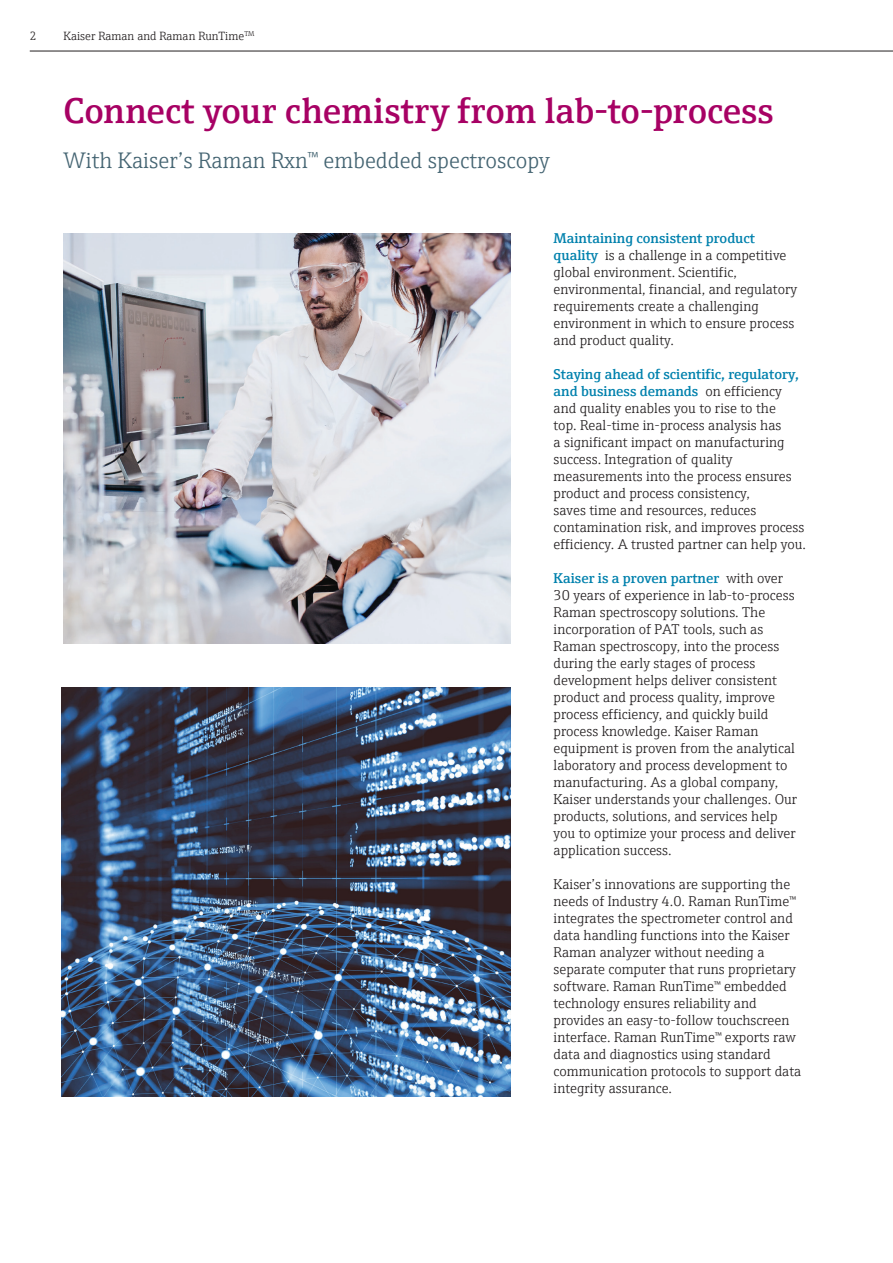
<style>
.page{position:relative;width:893px;height:1263px;background:#fff}
.page>*{position:absolute;margin:0;border:0;box-sizing:border-box;transform-origin:0 0}
.Inside_Headline{font:600 36px "E+H Serif";color:#a70164}
.Subheadline{font:300 22.5px "E+H Serif";color:#446472}
.Copy_Accent__Strg_Sh{font:300 14.25px/17px "E+H Serif";color:#231f20}
.Topline_Inside{font:300 12px "E+H Serif";color:#231f20}
.s1{font-weight:600;color:#0081ad}
</style>
<div class="page">
<hr style="left:30px;top:51px;width:863px;height:1px;background:#231f20">
<img style="left:64px;top:233px;width:446px;height:410px">
<img style="left:61px;top:688px;width:449px;height:408px">
<p class="Topline_Inside" style="left:30px;top:27px;width:8px">2</p>
<p class="Topline_Inside" style="left:64px;top:27px;width:193px">Kaiser Raman and Raman RunTime<sup>TM</sup></p>
<p class="Inside_Headline" style="left:64px;top:83px;width:712px">Connect your chemistry from lab-to-process</p>
<p class="Subheadline" style="left:64px;top:144px;width:488px">With Kaiser’s Raman Rxn<sup>™</sup> embedded spectroscopy</p>
<p class="Copy_Accent__Strg_Sh" style="left:554px;top:229px;width:245px"><span class="s1">Maintaining consistent product quality</span> is a challenge in a competitive global environment. Scientific, environmental, financial, and regulatory requirements create a challenging environment in which to ensure process and product quality.</p>
<p class="Copy_Accent__Strg_Sh" style="left:554px;top:365px;width:254px"><span class="s1">Staying ahead of scientific, regulatory, and business demands</span> on efficiency and quality enables you to rise to the<br>top. Real-time in-process analysis has<br>a significant impact on manufacturing success. Integration of quality measurements into the process ensures product and process consistency,<br>saves time and resources, reduces contamination risk, and improves process efficiency. A trusted partner can help you.</p>
<p class="Copy_Accent__Strg_Sh" style="left:554px;top:569px;width:245px"><span class="s1">Kaiser is a proven partner</span> with over 30 years of experience in lab-to-process Raman spectroscopy solutions. The incorporation of PAT tools, such as Raman spectroscopy, into the process during the early stages of process development helps deliver consistent product and process quality, improve process efficiency, and quickly build process knowledge. Kaiser Raman equipment is proven from the analytical laboratory and process development to manufacturing. As a global company, Kaiser understands your challenges. Our products, solutions, and services help you to optimize your process and deliver application success.</p>
<p class="Copy_Accent__Strg_Sh" style="left:554px;top:875px;width:249px">Kaiser’s innovations are supporting the needs of Industry 4.0. Raman RunTime<sup>™ </sup>integrates the spectrometer control and data handling functions into the Kaiser Raman analyzer without needing a separate computer that runs proprietary software. Raman RunTime<sup>™</sup> embedded technology ensures reliability and provides an easy-to-follow touchscreen interface. Raman RunTime<sup>™</sup> exports raw data and diagnostics using standard communication protocols to support data integrity assurance.</p>
</div>
